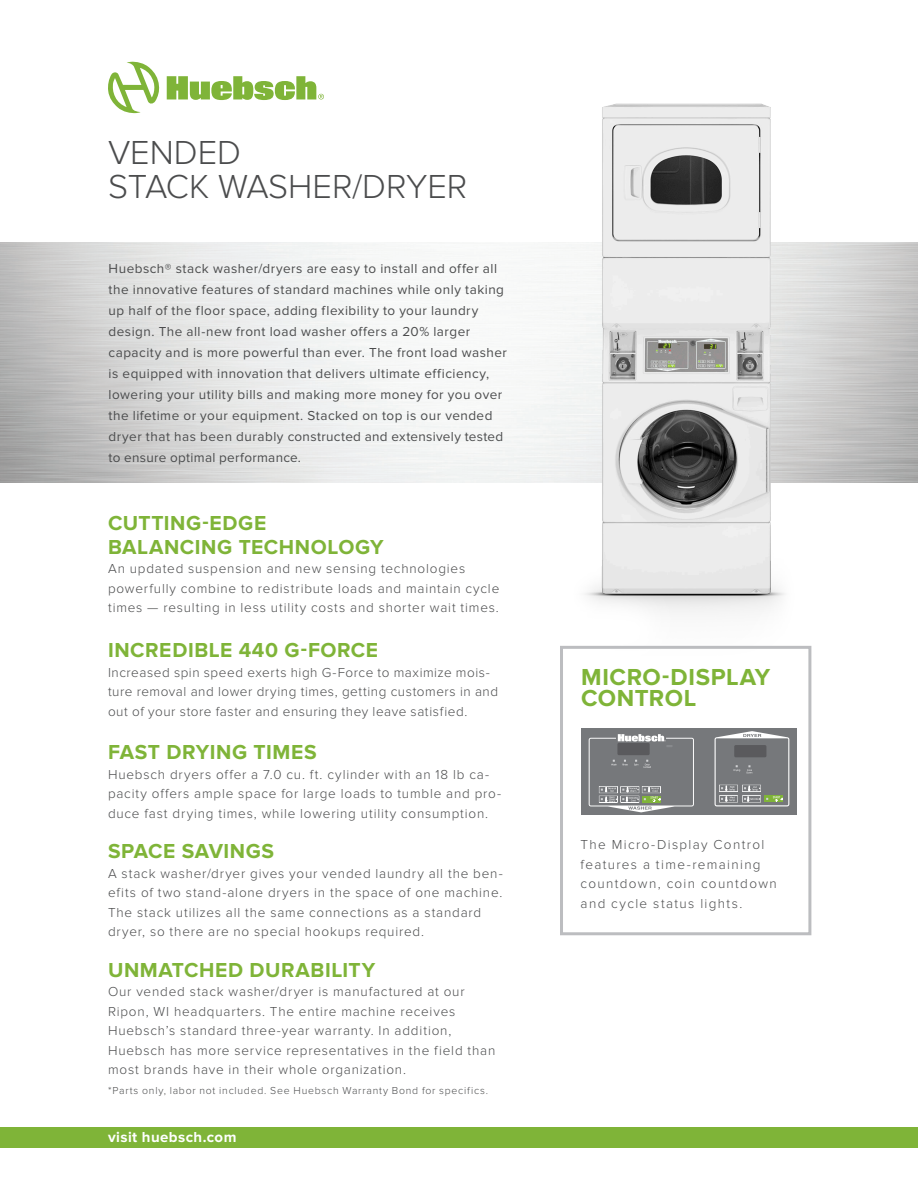
<style>
.page{position:relative;width:918px;height:1188px;background:#fff}
.page>*{position:absolute;margin:0;border:0;box-sizing:border-box;transform-origin:0 0}
.t1{font:300 34.5px/34.5px "Proxima Nova";color:#4b4c4d}
.t2{font:700 24px/21px "Proxima Nova";letter-spacing:.025em;color:#7fb438}
.t3{font:700 21px/24px "Proxima Nova";letter-spacing:.025em;color:#7fb438}
.t4{font:700 15px "Proxima Nova";letter-spacing:.03em;color:#fff}
.t5{font:300 13.5px/19.5px "Proxima Nova";letter-spacing:.06em;color:#4b4c4d}
.t6{font:13.5px/21px "Proxima Nova";letter-spacing:.035em;color:#4b4c4d}
.t7{font:300 13.5px/19.5px "Proxima Nova";letter-spacing:.04em;color:#4b4c4d}
.t8{font:300 13.5px/19.5px "Proxima Nova";letter-spacing:.1em;color:#4b4c4d}
.t9{font:300 10.5px "Proxima Nova";letter-spacing:.07em;color:#4b4c4d}
</style>
<div class="page">
<svg style="left:108px;top:62px;width:52px;height:51px"></svg>
<svg style="left:167px;top:76px;width:157px;height:24px"></svg>
<img style="left:439px;top:103px;width:479px;height:590px">
<div style="left:581px;top:728px;width:216px;height:87px;background:#76787b"></div>
<svg style="left:715px;top:731px;width:74px;height:75px"></svg>
<svg style="left:589px;top:734px;width:105px;height:78px"></svg>
<div style="left:560px;top:646px;width:251px;height:289px;border:3px solid #bcbdc0"></div>
<div style="left:0;top:1127px;width:918px;height:20px;background:#7fb438"></div>
<p class="t1" style="left:108px;top:135px;width:361px">VENDED<br>STACK WASHER/DRYER</p>
<p class="t6" style="left:109px;top:259px;width:400px">Huebsch® stack washer/dryers are easy to install and offer all the innovative features of standard machines while only taking up half of the floor space, adding flexibility to your laundry design. The all-new front load washer offers a 20% larger capacity and is more powerful than ever. The front load washer is equipped with innovation that delivers ultimate efficiency, lowering your utility bills and making more money for you over the lifetime or your equipment. Stacked on top is our vended dryer that has been durably constructed and extensively tested to ensure optimal performance.</p>
<p class="t3" style="left:108px;top:511px;width:277px">CUTTING-EDGE<br>BALANCING TECHNOLOGY</p>
<p class="t5" style="left:108px;top:559px;width:393px">An updated suspension and new sensing technologies powerfully combine to redistribute loads and maintain cycle times — resulting in less utility costs and shorter wait times.</p>
<p class="t3" style="left:108px;top:639px;width:272px">INCREDIBLE 440 G-FORCE</p>
<p class="t7" style="left:108px;top:662px;width:392px">Increased spin speed exerts high G-Force to maximize mois&shy;ture removal and lower drying times, getting customers in and out of your store faster and ensuring they leave satisfied.</p>
<p class="t3" style="left:108px;top:741px;width:210px">FAST DRYING TIMES</p>
<p class="t5" style="left:108px;top:764px;width:395px">Huebsch dryers offer a 7.0 cu. ft. cylinder with an 18 lb ca&shy;pacity offers ample space for large loads to tumble and pro&shy;duce fast drying times, while lowering utility consumption.</p>
<p class="t3" style="left:108px;top:840px;width:168px">SPACE SAVINGS</p>
<p class="t5" style="left:108px;top:863px;width:396px">A stack washer/dryer gives your vended laundry all the ben&shy;efits of two stand-alone dryers in the space of one machine.<br>The stack utilizes all the same connections as a standard dryer, so there are no special hookups required.</p>
<p class="t3" style="left:108px;top:958px;width:269px">UNMATCHED DURABILITY</p>
<p class="t5" style="left:108px;top:982px;width:389px">Our vended stack washer/dryer is manufactured at our Ripon, WI headquarters. The entire machine receives Huebsch’s standard three-year warranty. In addition, Huebsch has more service representatives in the field than most brands have in their whole organization.</p>
<p class="t9" style="left:108px;top:1084px;width:382px">*Parts only, labor not included. See Huebsch Warranty Bond for specifics.</p>
<p class="t4" style="left:108px;top:1128px;width:130px">visit huebsch.com</p>
<p class="t2" style="left:581px;top:667px;width:191px">MICRO-DISPLAY<br>CONTROL</p>
<p class="t8" style="left:581px;top:835px;width:198px">The Micro-Display Control features a time-remaining countdown, coin countdown and cycle status lights.</p>
</div>
